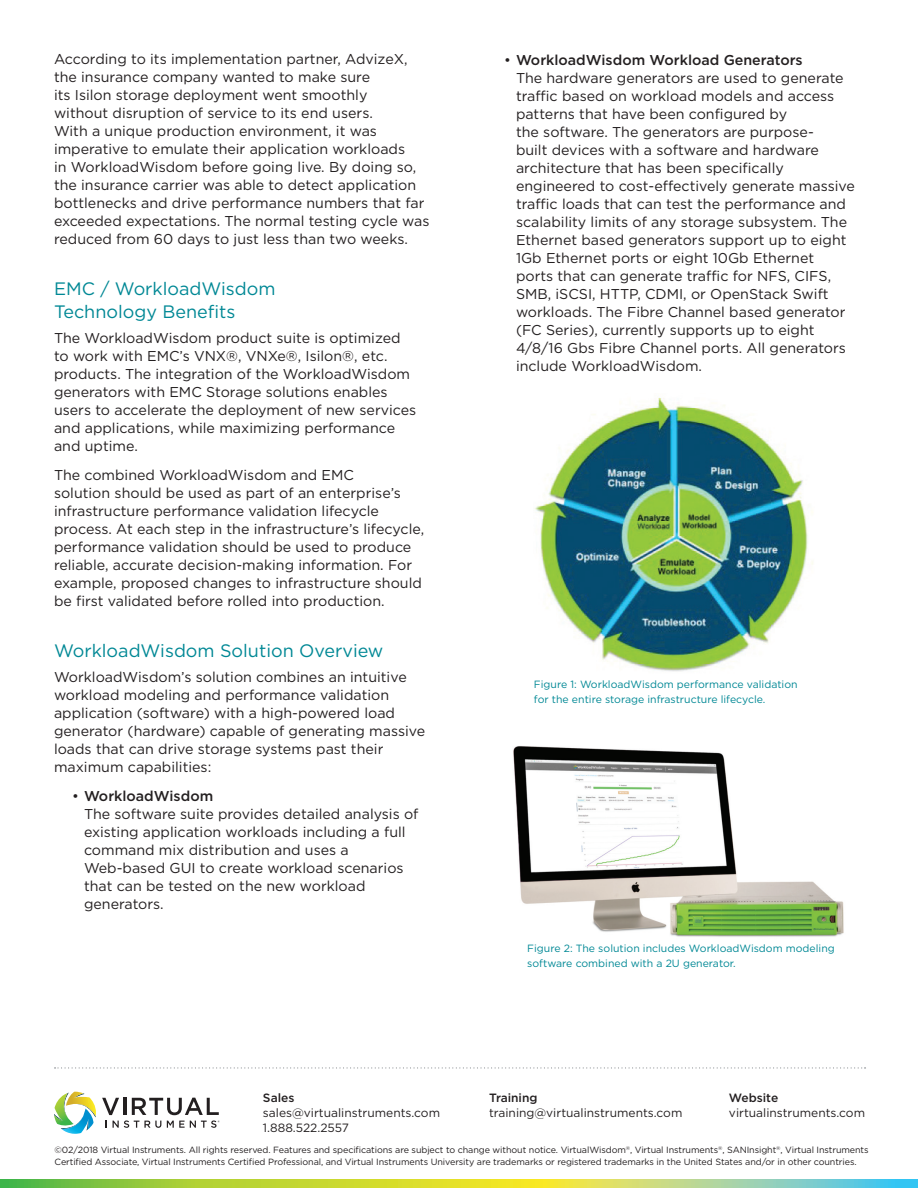
<style>
.page{position:relative;width:918px;height:1188px;background:#fff}
.page>*{position:absolute;margin:0;border:0;box-sizing:border-box;transform-origin:0 0}
.Subheading{font:18px/22.5px "Gotham";color:#008895}
.Body_Copy{font:14.25px/18px "Gotham";color:#231f20}
.t1{font:12px/15px "Gotham";color:#231f20}
.t2{font:500 12px "Gotham";color:#231f20}
.Picture_Description{font:10.5px/15px "Gotham";color:#008895}
.t3{font:9px/12px "Gotham";letter-spacing:-.01em;color:#231f20}
.s1{font-weight:500}
</style>
<div class="page">
<svg style="left:102px;top:1098px;width:118px;height:30px"></svg>
<svg style="left:54px;top:1092px;width:42px;height:42px"></svg>
<svg style="left:55px;top:1067px;width:811px;height:2px"></svg>
<svg style="left:0;top:1179px;width:918px;height:9px"></svg>
<img style="left:535px;top:398px;width:278px;height:274px">
<img style="left:513px;top:746px;width:331px;height:191px">
<p class="Body_Copy" style="left:54px;top:50px;width:377px">According to its implementation partner, AdvizeX, the insurance company wanted to make sure<br>its Isilon storage deployment went smoothly<br>without disruption of service to its end users.<br>With a unique production environment, it was imperative to emulate their application workloads<br>in WorkloadWisdom before going live. By doing so, the insurance carrier was able to detect application bottlenecks and drive performance numbers that far exceeded expectations. The normal testing cycle was reduced from 60 days to just less than two weeks.</p>
<p class="Subheading" style="left:54px;top:277px;width:223px">EMC / WorkloadWisdom<br>Technology Benefits</p>
<p class="Body_Copy" style="left:54px;top:329px;width:364px">The WorkloadWisdom product suite is optimized to work with EMC’s VNX®, VNXe®, Isilon®, etc. products. The integration of the WorkloadWisdom generators with EMC Storage solutions enables users to accelerate the deployment of new services and applications, while maximizing performance and uptime.</p>
<p class="Body_Copy" style="left:54px;top:466px;width:372px">The combined WorkloadWisdom and EMC<br>solution should be used as part of an enterprise’s infrastructure performance validation lifecycle process. At each step in the infrastructure’s lifecycle, performance validation should be used to produce reliable, accurate decision-making information. For example, proposed changes to infrastructure should be first validated before rolled into production.</p>
<p class="Subheading" style="left:54px;top:639px;width:331px">WorkloadWisdom Solution Overview</p>
<p class="Body_Copy" style="left:54px;top:668px;width:373px">WorkloadWisdom’s solution combines an intuitive workload modeling and performance validation application (software) with a high-powered load generator (hardware) capable of generating massive loads that can drive storage systems past their maximum capabilities:</p>
<p class="Body_Copy" style="left:84px;top:787px;width:336px;text-indent:-12px">• <span class="s1">WorkloadWisdom<br></span>The software suite provides detailed analysis of existing application workloads including a full command mix distribution and uses a Web-based GUI to create workload scenarios that can be tested on the new workload generators.</p>
<p class="Body_Copy" style="left:516px;top:51px;width:340px;text-indent:-12px">• <span class="s1">WorkloadWisdom Workload Generators<br></span>The hardware generators are used to generate traffic based on workload models and access patterns that have been configured by<br>the software. The generators are purpose-<br>built devices with a software and hardware architecture that has been specifically engineered to cost-effectively generate massive traffic loads that can test the performance and scalability limits of any storage subsystem. The Ethernet based generators support up to eight 1Gb Ethernet ports or eight 10Gb Ethernet ports that can generate traffic for NFS, CIFS, SMB, iSCSI, HTTP, CDMI, or OpenStack Swift workloads. The Fibre Channel based generator (FC Series), currently supports up to eight 4/8/16 Gbs Fibre Channel ports. All generators include WorkloadWisdom.</p>
<p class="Picture_Description" style="left:534px;top:676px;width:265px">Figure 1: WorkloadWisdom performance validation for the entire storage infrastructure lifecycle.</p>
<p class="Picture_Description" style="left:527px;top:940px;width:309px">Figure 2: The solution includes WorkloadWisdom modeling software combined with a 2U generator.</p>
<p class="t2" style="left:263px;top:1090px;width:33px">Sales</p>
<p class="t1" style="left:263px;top:1105px;width:179px">sales@virtualinstruments.com<br>1.888.522.2557</p>
<p class="t3" style="left:55px;top:1144px;width:816px">©02/2018 Virtual Instruments. All rights reserved. Features and specifications are subject to change without notice. VirtualWisdom<sup>®</sup>, Virtual Instruments<sup>®</sup>, SANInsight<sup>®</sup>, Virtual Instruments<br>Certified Associate, Virtual Instruments Certified Professional, and Virtual Instruments University are trademarks or registered trademarks in the United States and/or in other countries.</p>
<p class="t2" style="left:729px;top:1090px;width:51px">Website</p>
<p class="t1" style="left:729px;top:1105px;width:138px">virtualinstruments.com</p>
<p class="t2" style="left:489px;top:1090px;width:50px">Training</p>
<p class="t1" style="left:489px;top:1105px;width:195px">training@virtualinstruments.com</p>
</div>
